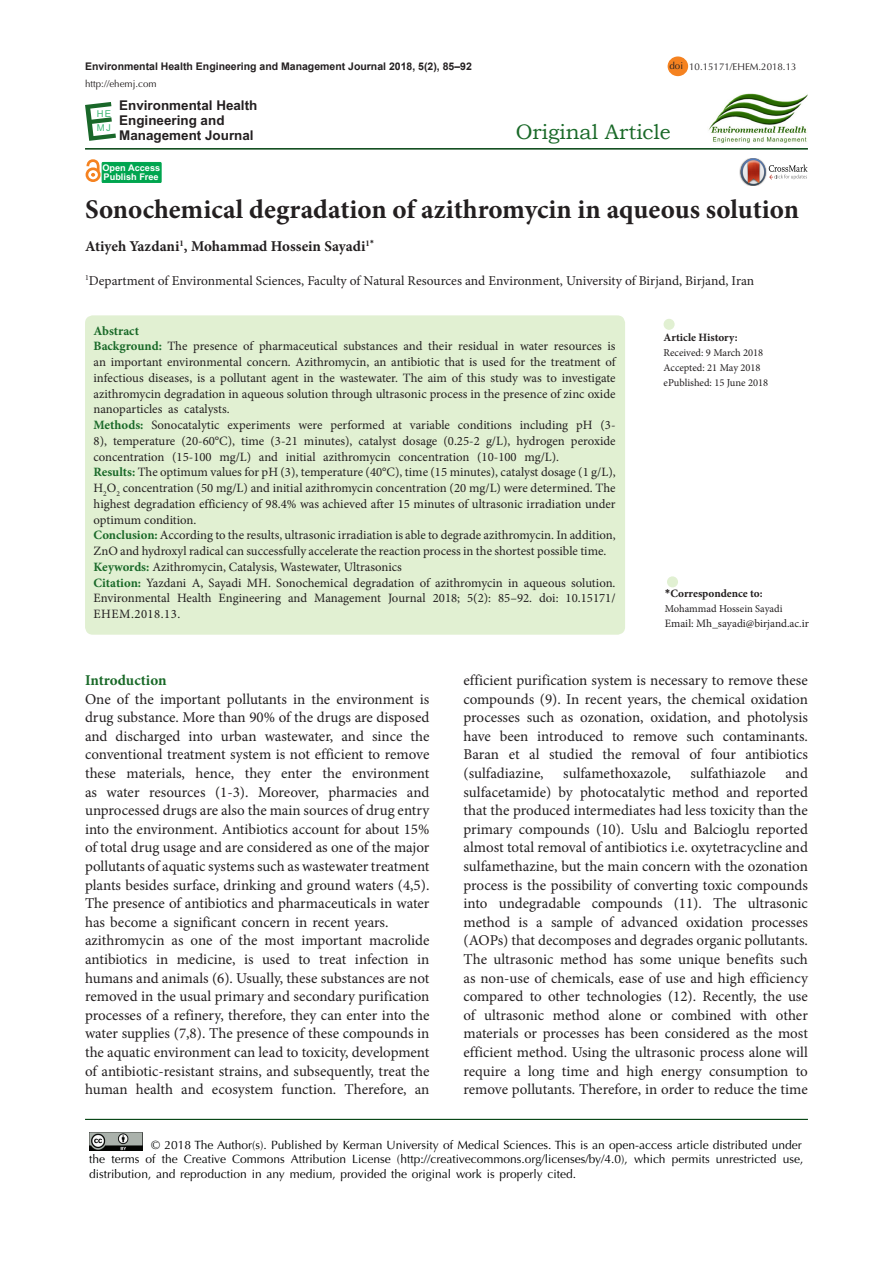
<style>
.page{position:relative;width:893px;height:1263px;background:#fff}
.page>*{position:absolute;margin:0;border:0;box-sizing:border-box;transform-origin:0 0}
.Default{font:700 27px "Minion Pro";color:#231f20}
.t1{font:21px "Bookman Old Style";color:#196928}
.t2{font:15px/18.6px "Minion Pro";color:#231f20;text-align:justify}
.Default-2{font:700 15px "Minion Pro";color:#231f20}
.t3{font:700 15px "Minion Pro";letter-spacing:-.005em;color:#196928}
.Default-3{font:13.5px "Minion Pro";color:#231f20}
.t4{font:700 13.5px/15px "Arial";color:#231f20}
.Default-4{font:12.75px/15.8px "Minion Pro";color:#231f20;text-align:justify}
.Default-5{font:700 12.75px "Minion Pro";color:#196928}
.t5{font:12px/14.4px "Optima LT Std";color:#010202}
.t6{font:700 11.25px "Minion Pro";color:#231f20}
.t7{font:11.25px "Minion Pro";color:#231f20}
.t8{font:10.5px "Minion Pro";color:#231f20}
.t9{font:700 10.5px "Arial";color:#231f20}
.t10{font:9.75px "Optima LT Std";color:#231f20}
.t11{font:9.45px/14.5px "Arial";color:#41b977}
.t12{font:700 9.15px/9px "Arial";color:#fff}
.s1{font-weight:700;color:#196928}
.s2{font-family:"Calibri"}
</style>
<div class="page">
<hr style="left:85px;top:148px;width:723px;height:2px;background:#00410f">
<div style="left:85px;top:315px;width:540px;height:320px;background:#e1f0d2;border-radius:8px"></div>
<div style="left:667px;top:576px;width:11px;height:11px;background:#e1f0d2;border-radius:50%"></div>
<div style="left:664px;top:319px;width:11px;height:11px;background:#e1f0d2;border-radius:50%"></div>
<hr style="left:85px;top:1119px;width:723px;height:1px;background:#00410f">
<svg style="left:85px;top:102px;width:31px;height:39px"></svg>
<img style="left:89px;top:1132px;width:54px;height:19px">
<div style="left:668px;top:56px;width:20px;height:20px;background:#f58220;border-radius:50%"></div>
<div style="left:102px;top:162px;width:59px;height:21px;background:#00a54f"></div>
<div style="left:102px;top:162px;width:59px;height:21px;border:1px solid #00a54f"></div>
<div style="left:86px;top:167px;width:15px;height:15px;border:3px solid #f58220;border-radius:50%"></div>
<svg style="left:85px;top:161px;width:16px;height:16px"></svg>
<img style="left:708px;top:94px;width:100px;height:49px">
<img style="left:739px;top:166px;width:2px;height:13px">
<svg style="left:741px;top:158px;width:66px;height:28px"></svg>
<p class="t9" style="left:85px;top:59px;width:388px">Environmental Health Engineering and Management Journal 2018, 5(2), 85–92</p>
<p class="t10" style="left:85px;top:78px;width:73px">http://ehemj.com</p>
<p class="t11" style="left:97px;top:106px;width:16px">HE<br>MJ</p>
<p class="t4" style="left:119px;top:98px;width:140px">Environmental Health<br>Engineering and<br>Management Journal</p>
<p class="t12" style="left:102px;top:164px;width:59px">Open Access<br>Publish Free</p>
<p class="t10" style="left:669px;top:60px;width:15px">doi</p>
<p class="t10" style="left:689px;top:61px;width:109px">10.15171/EHEM.2018.13</p>
<p class="t1" style="left:516px;top:118px;width:156px">Original Article</p>
<p class="Default" style="left:85px;top:190px;width:716px">Sonochemical degradation of azithromycin in aqueous solution</p>
<p class="Default-2" style="left:85px;top:236px;width:291px">Atiyeh Yazdani<sup>1</sup>, Mohammad Hossein Sayadi<sup>1</sup><sup>*</sup></p>
<p class="Default-3" style="left:85px;top:271px;width:671px"><sup>1</sup>Department of Environmental Sciences, Faculty of Natural Resources and Environment, University of Birjand, Birjand, Iran</p>
<p class="Default-5" style="left:94px;top:322px;width:47px">Abstract</p>
<p class="Default-4" style="left:94px;top:338px;width:524px"><span class="s1">Background:</span> The presence of pharmaceutical substances and their residual in water resources is an important environmental concern. Azithromycin, an antibiotic that is used for the treatment of infectious diseases, is a pollutant agent in the wastewater. The aim of this study was to investigate azithromycin degradation in aqueous solution through ultrasonic process in the presence of zinc oxide nanoparticles as catalysts.</p>
<p class="Default-4" style="left:94px;top:417px;width:524px"><span class="s1">Methods:</span> Sonocatalytic experiments were performed at variable conditions including pH (3- 8), temperature (20-60°C), time (3-21 minutes), catalyst dosage (0.25-2 g/L), hydrogen peroxide concentration (15-100 mg/L) and initial azithromycin concentration (10-100 mg/L).</p>
<p class="Default-4" style="left:94px;top:464px;width:524px"><span class="s1">Results:</span> The optimum values for pH (3), temperature (40°C), time (15 minutes), catalyst dosage (1 g/L), H<sub>2</sub>O<sub>2</sub> concentration (50 mg/L) and initial azithromycin concentration (20 mg/L) were determined. The highest degradation efficiency of 98.4% was achieved after 15 minutes of ultrasonic irradiation under optimum condition.</p>
<p class="Default-4" style="left:94px;top:527px;width:524px"><span class="s1">Conclusion:</span> According to the results, ultrasonic irradiation is able to degrade azithromycin. In addition,<br>ZnO and hydroxyl radical can successfully accelerate the reaction process in the shortest possible time.</p>
<p class="Default-4" style="left:94px;top:559px;width:310px"><span class="s1">Keywords:</span> Azithromycin, Catalysis, Wastewater, Ultrasonics</p>
<p class="Default-4" style="left:94px;top:575px;width:524px"><span class="s1">Citation:</span> Yazdani A, Sayadi MH. Sonochemical degradation of azithromycin in aqueous solution.<br>Environmental Health Engineering and Management Journal 2018; 5(2): 85–92. doi: 10.15171/ EHEM.2018.13.</p>
<p class="t6" style="left:665px;top:586px;width:99px"><span class="s2">*</span>Correspondence to:</p>
<p class="t6" style="left:664px;top:329px;width:76px">Article History:</p>
<p class="t8" style="left:664px;top:345px;width:101px">Received: 9 March 2018</p>
<p class="t8" style="left:664px;top:360px;width:99px">Accepted: 21 May 2018</p>
<p class="t8" style="left:664px;top:375px;width:106px">ePublished: 15 June 2018</p>
<p class="t8" style="left:665px;top:602px;width:119px">Mohammad Hossein Sayadi</p>
<p class="t7" style="left:665px;top:616px;width:146px">Email: Mh_sayadi@birjand.ac.ir</p>
<p class="t3" style="left:85px;top:669px;width:83px">Introduction</p>
<p class="t2" style="left:85px;top:689px;width:346px">One of the important pollutants in the environment is drug substance. More than 90% of the drugs are disposed and discharged into urban wastewater, and since the conventional treatment system is not efficient to remove these materials, hence, they enter the environment as water resources (1-3). Moreover, pharmacies and unprocessed drugs are also the main sources of drug entry into the environment. Antibiotics account for about 15% of total drug usage and are considered as one of the major pollutants of aquatic systems such as wastewater treatment plants besides surface, drinking and ground waters (4,5).<br>The presence of antibiotics and pharmaceuticals in water has become a significant concern in recent years.</p>
<p class="t2" style="left:85px;top:931px;width:346px">azithromycin as one of the most important macrolide antibiotics in medicine, is used to treat infection in humans and animals (6). Usually, these substances are not removed in the usual primary and secondary purification processes of a refinery, therefore, they can enter into the water supplies (7,8). The presence of these compounds in the aquatic environment can lead to toxicity, development of antibiotic-resistant strains, and subsequently, treat the human health and ecosystem function. Therefore, an</p>
<p class="t2" style="left:463px;top:671px;width:346px">efficient purification system is necessary to remove these compounds (9). In recent years, the chemical oxidation processes such as ozonation, oxidation, and photolysis have been introduced to remove such contaminants.<br>Baran et al studied the removal of four antibiotics (sulfadiazine,</p>
<p class="t2" style="left:463px;top:764px;width:346px;text-indent:322px">and sulfacetamide) by photocatalytic method and reported that the produced intermediates had less toxicity than the primary compounds (10). Uslu and Balcioglu reported almost total removal of antibiotics i.e. oxytetracycline and sulfamethazine, but the main concern with the ozonation process is the possibility of converting toxic compounds into undegradable compounds (11). The ultrasonic method is a sample of advanced oxidation processes (AOPs) that decomposes and degrades organic pollutants.<br>The ultrasonic method has some unique benefits such as non-use of chemicals, ease of use and high efficiency compared to other technologies (12). Recently, the use of ultrasonic method alone or combined with other materials or processes has been considered as the most efficient method. Using the ultrasonic process alone will require a long time and high energy consumption to remove pollutants. Therefore, in order to reduce the time</p>
<p class="t2" style="left:563px;top:764px;width:109px">sulfamethoxazole,</p>
<p class="t2" style="left:691px;top:764px;width:77px">sulfathiazole</p>
<p class="t5" style="left:89px;top:1138px;width:715px;text-indent:62px">© 2018 The Author(s). Published by Kerman University of Medical Sciences. This is an open-access article distributed under the terms of the Creative Commons Attribution License (http://creativecommons.org/licenses/by/4.0), which permits unrestricted use, distribution, and reproduction in any medium, provided the original work is properly cited.</p>
</div>
